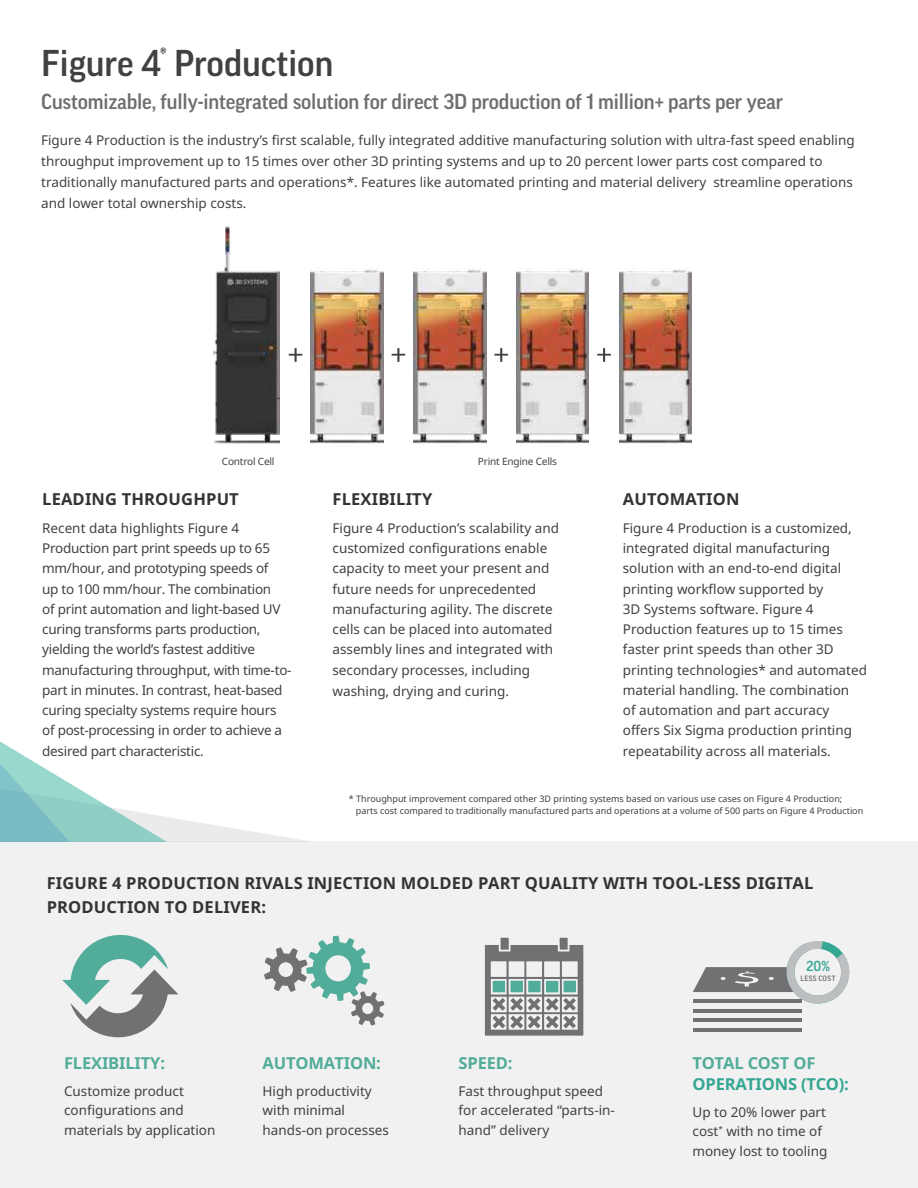
<style>
.page{position:relative;width:918px;height:1188px;background:#fff}
.page>*{position:absolute;margin:0;border:0;box-sizing:border-box;transform-origin:0 0}
.t1{font:500 36px "Good Pro";color:#414042}
.t2{font:500 21px "Good Pro";letter-spacing:-.01em;color:#6d6e71}
.t3{font:700 16.5px/24px "Noto Sans";letter-spacing:.01em;color:#333}
.t4{font:700 16.5px "Noto Sans";letter-spacing:-.01em;color:#52ac9a}
.t5{font:700 16.5px "Noto Sans";letter-spacing:-.01em;color:#35a691}
.t6{font:500 13.95px "Good Pro";color:#35a691}
.t7{font:13.5px/20.2px "Noto Sans";color:#414042}
.t8{font:13.5px/20.2px "Noto Sans";letter-spacing:-.02em;color:#414042}
.t9{font:10.05px "Noto Sans";letter-spacing:-.02em;color:#414042}
.t10{font:9px/12px "Noto Sans";color:#414042}
.t11{font:500 7.5px "Good Pro";letter-spacing:.05em;color:#717073}
</style>
<div class="page">
<div style="left:0;top:841px;width:918px;height:347px;background:#f1f1f2"></div>
<svg style="left:0;top:741px;width:305px;height:100px"></svg>
<svg style="left:62px;top:935px;width:116px;height:102px"></svg>
<img style="left:213px;top:226px;width:67px;height:218px">
<img style="left:311px;top:268px;width:72px;height:176px">
<img style="left:516px;top:268px;width:73px;height:176px">
<img style="left:414px;top:268px;width:72px;height:176px">
<img style="left:619px;top:268px;width:73px;height:176px">
<svg style="left:597px;top:348px;width:14px;height:14px"></svg>
<svg style="left:494px;top:348px;width:14px;height:14px"></svg>
<svg style="left:392px;top:348px;width:13px;height:14px"></svg>
<svg style="left:289px;top:348px;width:13px;height:14px"></svg>
<svg style="left:264px;top:936px;width:120px;height:90px"></svg>
<svg style="left:485px;top:938px;width:98px;height:98px"></svg>
<hr style="left:693px;top:1009px;width:108px;height:3px;background:#717073">
<hr style="left:693px;top:1019px;width:108px;height:3px;background:#717073">
<hr style="left:693px;top:1028px;width:108px;height:4px;background:#717073">
<svg style="left:693px;top:941px;width:157px;height:63px"></svg>
<h1 class="t1" style="left:41px;top:42px;width:294px">Figure 4<sup>®</sup> Production</h1>
<h2 class="t2" style="left:41px;top:89px;width:744px">Customizable, fully-integrated solution for direct 3D production of 1 million+ parts per year</h2>
<p class="t7" style="left:41px;top:129px;width:815px;line-height:21px">Figure 4 Production is the industry’s first scalable, fully integrated additive manufacturing solution with ultra-fast speed enabling throughput improvement up to 15 times over other 3D printing systems and up to 20 percent lower parts cost compared to traditionally manufactured parts and operations*. Features like automated printing and material delivery streamline operations and lower total ownership costs.</p>
<p class="t9" style="left:222px;top:454px;width:54px">Control Cell</p>
<p class="t9" style="left:478px;top:454px;width:80px">Print Engine Cells</p>
<p class="t3" style="left:42px;top:487px;width:198px">LEADING THROUGHPUT</p>
<p class="t8" style="left:42px;top:517px;width:251px">Recent data highlights Figure 4<br>Production part print speeds up to 65 mm/hour, and prototyping speeds of<br>up to 100 mm/hour. The combination<br>of print automation and light-based UV curing transforms parts production, yielding the world’s fastest additive manufacturing throughput, with time-to&shy;part in minutes. In contrast, heat-based curing specialty systems require hours of post-processing in order to achieve a desired part characteristic.</p>
<p class="t3" style="left:333px;top:487px;width:101px">FLEXIBILITY</p>
<p class="t7" style="left:333px;top:517px;width:228px">Figure 4 Production’s scalability and customized configurations enable capacity to meet your present and future needs for unprecedented manufacturing agility. The discrete cells can be placed into automated assembly lines and integrated with secondary processes, including washing, drying and curing.</p>
<p class="t3" style="left:623px;top:487px;width:118px">AUTOMATION</p>
<p class="t7" style="left:623px;top:517px;width:246px">Figure 4 Production is a customized, integrated digital manufacturing solution with an end-to-end digital printing workflow supported by<br>3D Systems software. Figure 4<br>Production features up to 15 times faster print speeds than other 3D printing technologies* and automated material handling. The combination<br>of automation and part accuracy offers Six Sigma production printing repeatability across all materials.</p>
<p class="t10" style="left:356px;top:792px;width:509px;text-indent:-7px">* Throughput improvement compared other 3D printing systems based on various use cases on Figure 4 Production; parts cost compared to traditionally manufactured parts and operations at a volume of 500 parts on Figure 4 Production</p>
<p class="t3" style="left:47px;top:870px;width:768px">FIGURE 4 PRODUCTION RIVALS INJECTION MOLDED PART QUALITY WITH TOOL-LESS DIGITAL<br>PRODUCTION TO DELIVER:</p>
<p class="t4" style="left:64px;top:1051px;width:103px">FLEXIBILITY:</p>
<p class="t7" style="left:64px;top:1081px;width:153px;line-height:19.5px">Customize product configurations and materials by application</p>
<p class="t4" style="left:263px;top:1051px;width:120px">AUTOMATION:</p>
<p class="t7" style="left:263px;top:1081px;width:128px;line-height:19.5px">High productivity with minimal hands-on processes</p>
<p class="t4" style="left:459px;top:1051px;width:56px">SPEED:</p>
<p class="t7" style="left:459px;top:1081px;width:158px;line-height:19.5px">Fast throughput speed for accelerated “parts-in&shy;hand” delivery</p>
<p class="t6" style="left:806px;top:958px;width:25px">20%</p>
<p class="t11" style="left:800px;top:974px;width:36px">LESS COST</p>
<p class="t4" style="left:693px;top:1051px;width:124px">TOTAL COST OF</p>
<p class="t5" style="left:693px;top:1072px;width:158px">OPERATIONS (TCO):</p>
<p class="t7" style="left:693px;top:1102px;width:136px;line-height:19.5px">Up to 20% lower part cost<sup>*</sup> with no time of money lost to tooling</p>
</div>
